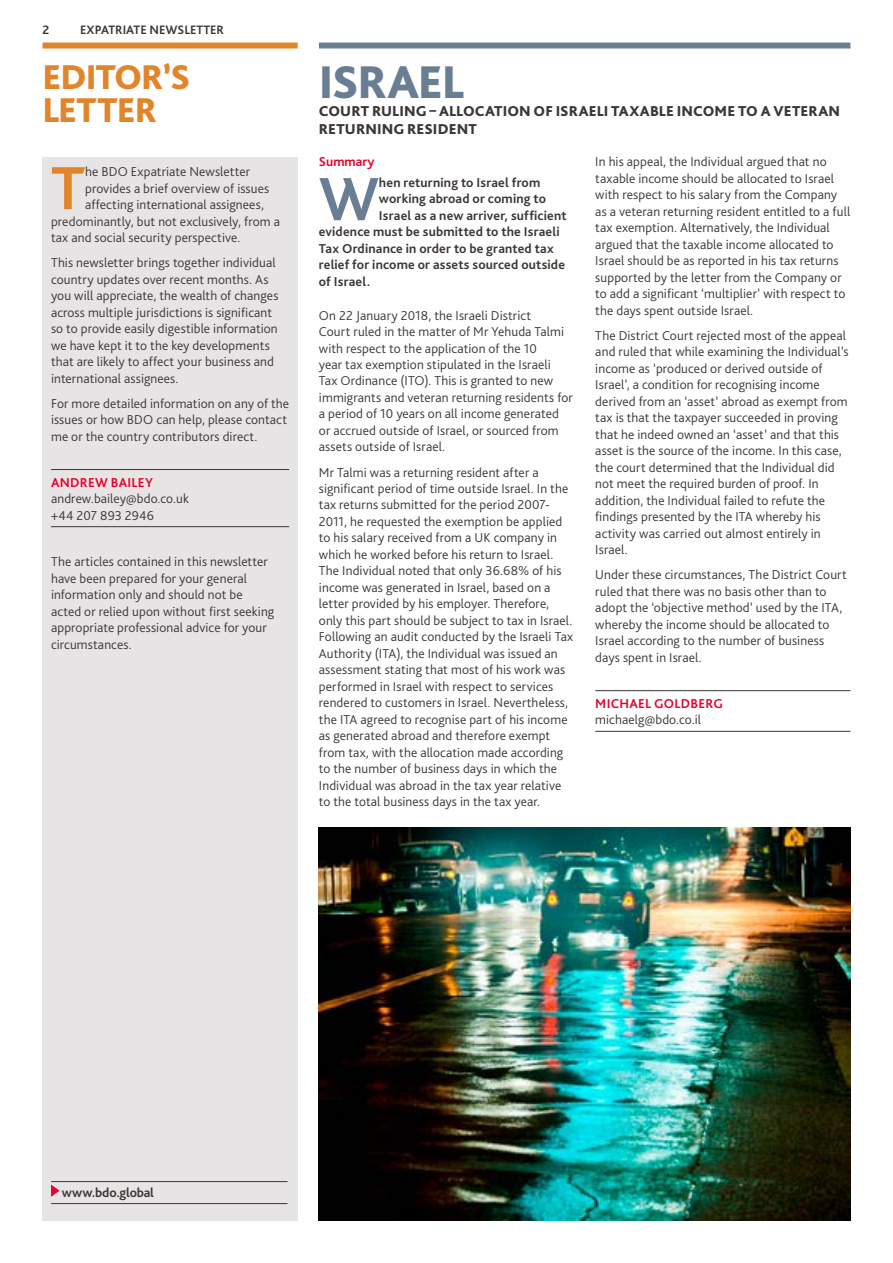
<style>
.page{position:relative;width:893px;height:1263px;background:#fff}
.page>*{position:absolute;margin:0;border:0;box-sizing:border-box;transform-origin:0 0}
.t1{font:700 63.6px "Bliss Pro";color:#e1852a}
.t2{font:700 63.6px "Bliss Pro";color:#697d93}
.t3{font:800 48px "Bliss Pro";letter-spacing:-.025em;color:#697d93}
.t4{font:800 36px/33px "Bliss Pro";letter-spacing:-.025em;color:#e1852a}
.t5{font:800 15px/18px "Bliss Pro";letter-spacing:.005em;color:#3c3734}
.t6{font:300 13.5px/16.5px "Bliss Pro";letter-spacing:.01em;color:#3c3734}
.t7{font:700 13.5px "Bliss Pro";letter-spacing:.015em;color:#3c3734}
.t8{font:700 13.5px "Bliss Pro";letter-spacing:.02em;color:#e4032e}
.t9{font:700 13.5px "Bliss Pro";letter-spacing:-.015em;color:#3c3734}
.t10{font:700 13.5px "Bliss Pro";color:#e4032e}
.t11{font:700 12.75px "Bliss Pro";color:#3c3734}
</style>
<div class="page">
<div style="left:43px;top:43px;width:255px;height:6px;background:#e1852a"></div>
<div style="left:43px;top:157px;width:255px;height:1063px;background:#e6e4e4"></div>
<hr style="left:51px;top:469px;width:238px;height:1px;background:#3c3734">
<hr style="left:51px;top:526px;width:238px;height:1px;background:#3c3734">
<hr style="left:51px;top:1181px;width:237px;height:1px;background:#3c3734">
<hr style="left:51px;top:1203px;width:237px;height:1px;background:#3c3734">
<svg style="left:51px;top:1184px;width:9px;height:13px"></svg>
<div style="left:319px;top:43px;width:531px;height:6px;background:#697d93"></div>
<hr style="left:595px;top:690px;width:255px;height:1px;background:#3c3734">
<hr style="left:595px;top:731px;width:255px;height:1px;background:#3c3734">
<img style="left:319px;top:828px;width:531px;height:392px">
<p class="t11" style="left:43px;top:22px;width:8px">2</p>
<p class="t11" style="left:80px;top:22px;width:145px">EXPATRIATE NEWSLETTER</p>
<h3 class="t4" style="left:43px;top:60px;width:150px">EDITOR’S<br>LETTER</h3>
<h2 class="t3" style="left:319px;top:52px;width:147px">ISRAEL</h2>
<p class="t5" style="left:319px;top:102px;width:523px">COURT RULING – ALLOCATION OF ISRAELI TAXABLE INCOME TO A VETERAN<br>RETURNING RESIDENT</p>
<p class="t10" style="left:319px;top:153px;width:57px">Summary</p>
<h1 class="t2" style="left:319px;top:159px;width:62px">W</h1>
<p class="t7" style="left:379px;top:174px;width:163px">hen returning to Israel from</p>
<p class="t6" style="left:595px;top:153px;width:256px">In his appeal, the Individual argued that no taxable income should be allocated to Israel with respect to his salary from the Company as a veteran returning resident entitled to a full tax exemption. Alternatively, the Individual argued that the taxable income allocated to Israel should be as reported in his tax returns supported by the letter from the Company or to add a significant ‘multiplier’ with respect to the days spent outside Israel.</p>
<p class="t6" style="left:595px;top:327px;width:255px">The District Court rejected most of the appeal and ruled that while examining the Individual’s income as ‘produced or derived outside of Israel’, a condition for recognising income derived from an ‘asset’ abroad as exempt from tax is that the taxpayer succeeded in proving that he indeed owned an ‘asset’ and that this asset is the source of the income. In this case, the court determined that the Individual did not meet the required burden of proof. In addition, the Individual failed to refute the findings presented by the ITA whereby his activity was carried out almost entirely in Israel.</p>
<p class="t6" style="left:595px;top:566px;width:253px">Under these circumstances, The District Court ruled that there was no basis other than to adopt the ‘objective method’ used by the ITA, whereby the income should be allocated to Israel according to the number of business days spent in Israel.</p>
<p class="t8" style="left:595px;top:695px;width:129px">MICHAEL GOLDBERG</p>
<p class="t6" style="left:595px;top:711px;width:107px">michaelg@bdo.co.il</p>
<h1 class="t1" style="left:51px;top:148px;width:36px">T</h1>
<p class="t6" style="left:85px;top:163px;width:166px">he BDO Expatriate Newsletter</p>
<p class="t6" style="left:85px;top:180px;width:186px">provides a brief overview of issues</p>
<p class="t6" style="left:85px;top:196px;width:180px">affecting international assignees,</p>
<p class="t6" style="left:51px;top:213px;width:230px">predominantly, but not exclusively, from a</p>
<p class="t6" style="left:51px;top:229px;width:191px">tax and social security perspective.</p>
<p class="t6" style="left:51px;top:254px;width:229px">This newsletter brings together individual country updates over recent months. As you will appreciate, the wealth of changes across multiple jurisdictions is significant so to provide easily digestible information we have kept it to the key developments that are likely to affect your business and international assignees.</p>
<p class="t6" style="left:51px;top:395px;width:240px">For more detailed information on any of the issues or how BDO can help, please contact me or the country contributors direct.</p>
<p class="t8" style="left:51px;top:474px;width:103px">ANDREW BAILEY</p>
<p class="t6" style="left:51px;top:490px;width:140px">andrew.bailey@bdo.co.uk +44 207 893 2946</p>
<p class="t6" style="left:51px;top:553px;width:225px">The articles contained in this newsletter have been prepared for your general information only and should not be acted or relied upon without first seeking appropriate professional advice for your circumstances.</p>
<p class="t7" style="left:379px;top:191px;width:169px">working abroad or coming to</p>
<p class="t7" style="left:379px;top:207px;width:189px">Israel as a new arriver, sufficient</p>
<p class="t7" style="left:319px;top:224px;width:242px">evidence must be submitted to the Israeli</p>
<p class="t7" style="left:319px;top:240px;width:236px">Tax Ordinance in order to be granted tax</p>
<p class="t7" style="left:319px;top:257px;width:248px">relief for income or assets sourced outside</p>
<p class="t7" style="left:319px;top:273px;width:53px">of Israel.</p>
<p class="t6" style="left:319px;top:306px;width:255px">On 22 January 2018, the Israeli District<br>Court ruled in the matter of Mr Yehuda Talmi with respect to the application of the 10<br>year tax exemption stipulated in the Israeli<br>Tax Ordinance (ITO). This is granted to new immigrants and veteran returning residents for a period of 10 years on all income generated or accrued outside of Israel, or sourced from assets outside of Israel.</p>
<p class="t6" style="left:319px;top:463px;width:256px">Mr Talmi was a returning resident after a significant period of time outside Israel. In the tax returns submitted for the period 2007- 2011, he requested the exemption be applied to his salary received from a UK company in which he worked before his return to Israel.<br>The Individual noted that only 36.68% of his income was generated in Israel, based on a letter provided by his employer. Therefore, only this part should be subject to tax in Israel.<br>Following an audit conducted by the Israeli Tax Authority (ITA), the Individual was issued an assessment stating that most of his work was performed in Israel with respect to services rendered to customers in Israel. Nevertheless, the ITA agreed to recognise part of his income as generated abroad and therefore exempt from tax, with the allocation made according to the number of business days in which the Individual was abroad in the tax year relative to the total business days in the tax year.</p>
<p class="t9" style="left:62px;top:1184px;width:94px">www.bdo.global</p>
</div>
